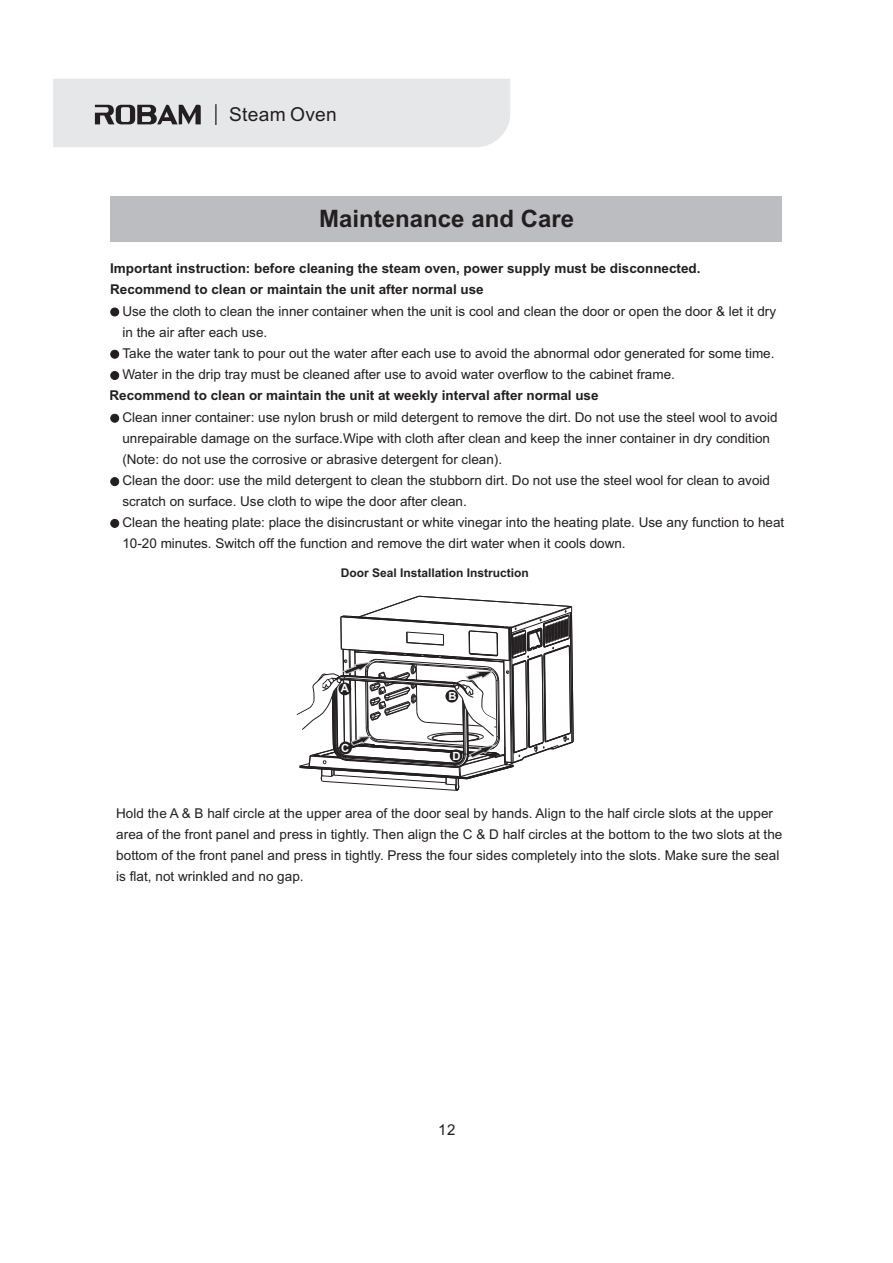
<style>
.page{position:relative;width:893px;height:1263px;background:#fff}
.page>*{position:absolute;margin:0;border:0;box-sizing:border-box;transform-origin:0 0}
.t1{font:700 24px "Arial";color:#231f20}
.t2{font:19.2px "Arial";letter-spacing:.015em;color:#231f20}
.t3{font:15px "Arial";color:#231f20}
.t4{font:13.5px/21.1px "Arial";color:#231f20}
.t5{font:700 13.5px/21.1px "Arial";color:#231f20}
.t6{font:700 12px "Arial";color:#231f20}
.t7{font:700 11.25px "Arial";color:#fff}
</style>
<div class="page">
<div style="left:110px;top:196px;width:672px;height:46px;background:#bcbdc0"></div>
<div style="left:111px;top:308px;width:8px;height:8px;background:#231f20;border:1px solid #231f20;border-radius:50%"></div>
<div style="left:111px;top:350px;width:8px;height:8px;background:#231f20;border:1px solid #231f20;border-radius:50%"></div>
<div style="left:111px;top:371px;width:8px;height:9px;background:#231f20;border:1px solid #231f20;border-radius:50%"></div>
<div style="left:111px;top:414px;width:8px;height:8px;background:#231f20;border:1px solid #231f20;border-radius:50%"></div>
<div style="left:111px;top:477px;width:8px;height:9px;background:#231f20;border:1px solid #231f20;border-radius:50%"></div>
<div style="left:111px;top:519px;width:8px;height:8px;background:#231f20;border:1px solid #231f20;border-radius:50%"></div>
<svg style="left:296px;top:596px;width:278px;height:195px"></svg>
<div style="left:53px;top:79px;width:457px;height:68px;background:#e6e7e9"></div>
<h2 class="t2" style="left:229px;top:107px;width:109px">Steam Oven</h2>
<h1 class="t1" style="left:319px;top:210px;width:256px">Maintenance and Care</h1>
<p class="t5" style="left:110px;top:258px;width:592px">Important instruction: before cleaning the steam oven, power supply must be disconnected.<br>Recommend to clean or maintain the unit after normal use</p>
<p class="t4" style="left:122px;top:302px;width:655px">Use the cloth to clean the inner container when the unit is cool and clean the door or open the door &amp; let it dry in the air after each use.<br>Take the water tank to pour out the water after each use to avoid the abnormal odor generated for some time.<br>Water in the drip tray must be cleaned after use to avoid water overflow to the cabinet frame.</p>
<p class="t5" style="left:109px;top:386px;width:491px">Recommend to clean or maintain the unit at weekly interval after normal use</p>
<p class="t4" style="left:122px;top:407px;width:663px">Clean inner container: use nylon brush or mild detergent to remove the dirt. Do not use the steel wool to avoid unrepairable damage on the surface.Wipe with cloth after clean and keep the inner container in dry condition (Note: do not use the corrosive or abrasive detergent for clean).<br>Clean the door: use the mild detergent to clean the stubborn dirt. Do not use the steel wool for clean to avoid scratch on surface. Use cloth to wipe the door after clean.<br>Clean the heating plate: place the disincrustant or white vinegar into the heating plate. Use any function to heat 10-20 minutes. Switch off the function and remove the dirt water when it cools down.</p>
<p class="t6" style="left:341px;top:568px;width:190px">Door Seal Installation Instruction</p>
<p class="t7" style="left:341px;top:684px;width:10px">A</p>
<p class="t7" style="left:341px;top:744px;width:10px">C</p>
<p class="t7" style="left:448px;top:692px;width:10px">B</p>
<p class="t7" style="left:452px;top:751px;width:10px">D</p>
<p class="t4" style="left:116px;top:804px;width:668px">Hold the A &amp; B half circle at the upper area of the door seal by hands. Align to the half circle slots at the upper area of the front panel and press in tightly. Then align the C &amp; D half circles at the bottom to the two slots at the bottom of the front panel and press in tightly. Press the four sides completely into the slots. Make sure the seal is flat, not wrinkled and no gap.</p>
<p class="t3" style="left:438px;top:1124px;width:19px">12</p>
</div>
